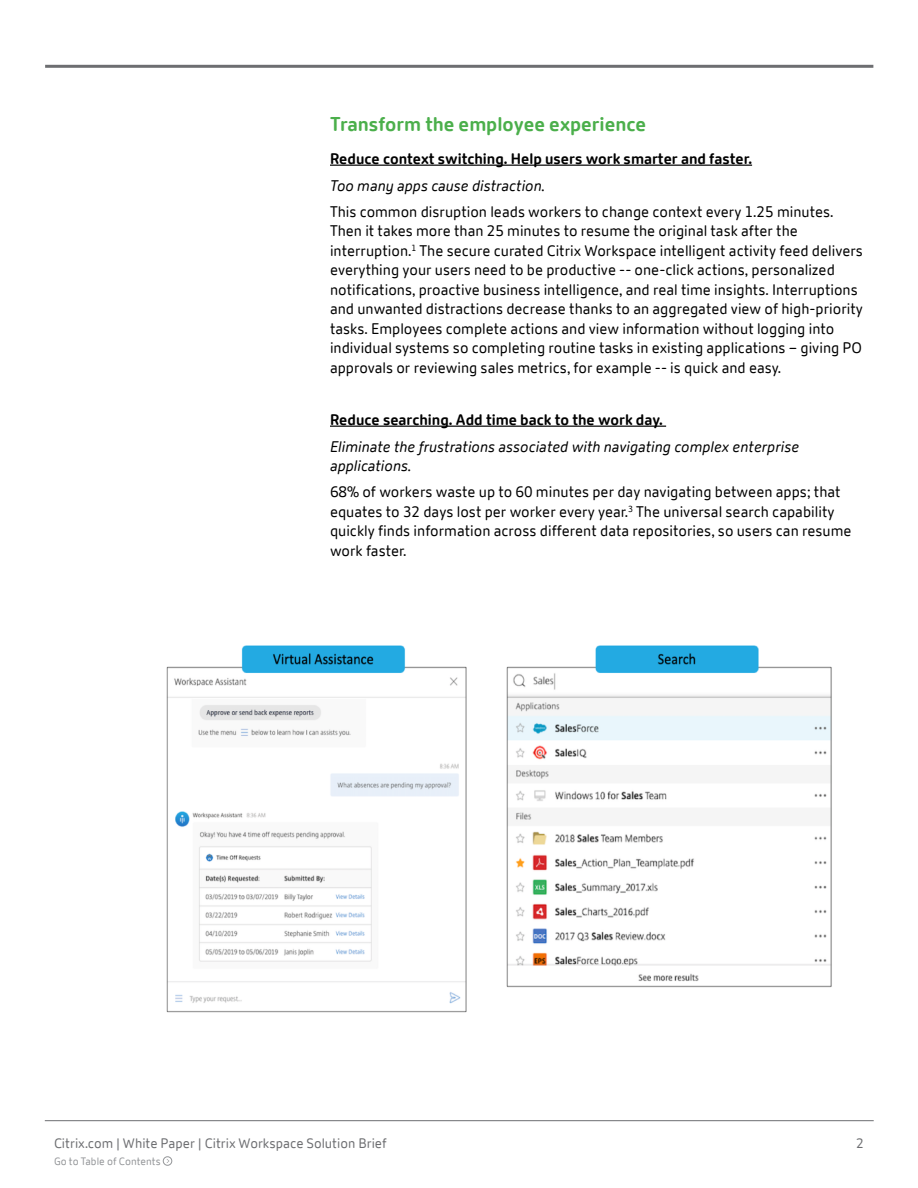
<style>
.page{position:relative;width:918px;height:1188px;background:#fff}
.page>*{position:absolute;margin:0;border:0;box-sizing:border-box;transform-origin:0 0}
.t1{font:700 19.5px "Citrix New Sans";color:#4baf4b}
.t2{font:15px/19.5px "Citrix New Sans";color:#000}
.t3{font:italic 15px/19.5px "Citrix New Sans";color:#000}
.t4{font:700 15px "Citrix New Sans";color:#000}
.t5{font:13.5px "Citrix New Sans";color:#6d6e71}
.t6{font:10.5px "Citrix New Sans";color:#939598}
</style>
<div class="page">
<hr style="left:45px;top:65px;width:828px;height:3px;background:#6d6e71">
<hr style="left:45px;top:1120px;width:829px;height:1px;background:#6d6e71">
<hr style="left:330px;top:165px;width:422px;height:1px;background:#000">
<hr style="left:330px;top:426px;width:336px;height:1px;background:#000">
<img style="left:166px;top:646px;width:666px;height:367px">
<div style="left:163px;top:1156px;width:9px;height:10px;border:1px solid #939598;border-radius:50%"></div>
<h1 class="t1" style="left:330px;top:113px;width:318px">Transform the employee experience</h1>
<p class="t4" style="left:330px;top:150px;width:424px">Reduce context switching. Help users work smarter and faster.</p>
<p class="t3" style="left:330px;top:176px;width:217px">Too many apps cause distraction.</p>
<p class="t2" style="left:330px;top:202px;width:535px">This common disruption leads workers to change context every 1.25 minutes.<br>Then it takes more than 25 minutes to resume the original task after the interruption.<sup>1</sup> The secure curated Citrix Workspace intelligent activity feed delivers everything your users need to be productive -- one-click actions, personalized notifications, proactive business intelligence, and real time insights. Interruptions and unwanted distractions decrease thanks to an aggregated view of high-priority tasks. Employees complete actions and view information without logging into individual systems so completing routine tasks in existing applications – giving PO approvals or reviewing sales metrics, for example -- is quick and easy.</p>
<p class="t4" style="left:330px;top:411px;width:334px">Reduce searching. Add time back to the work day.</p>
<p class="t3" style="left:330px;top:437px;width:471px">Eliminate the frustrations associated with navigating complex enterprise applications.</p>
<p class="t2" style="left:330px;top:483px;width:523px">68% of workers waste up to 60 minutes per day navigating between apps; that equates to 32 days lost per worker every year.<sup>3</sup> The universal search capability quickly finds information across different data repositories, so users can resume work faster.</p>
<p class="t5" style="left:54px;top:1136px;width:334px">Citrix.com | White Paper | Citrix Workspace Solution Brief</p>
<p class="t5" style="left:856px;top:1136px;width:9px">2</p>
<p class="t6" style="left:54px;top:1155px;width:108px">Go to Table of Contents</p>
</div>
